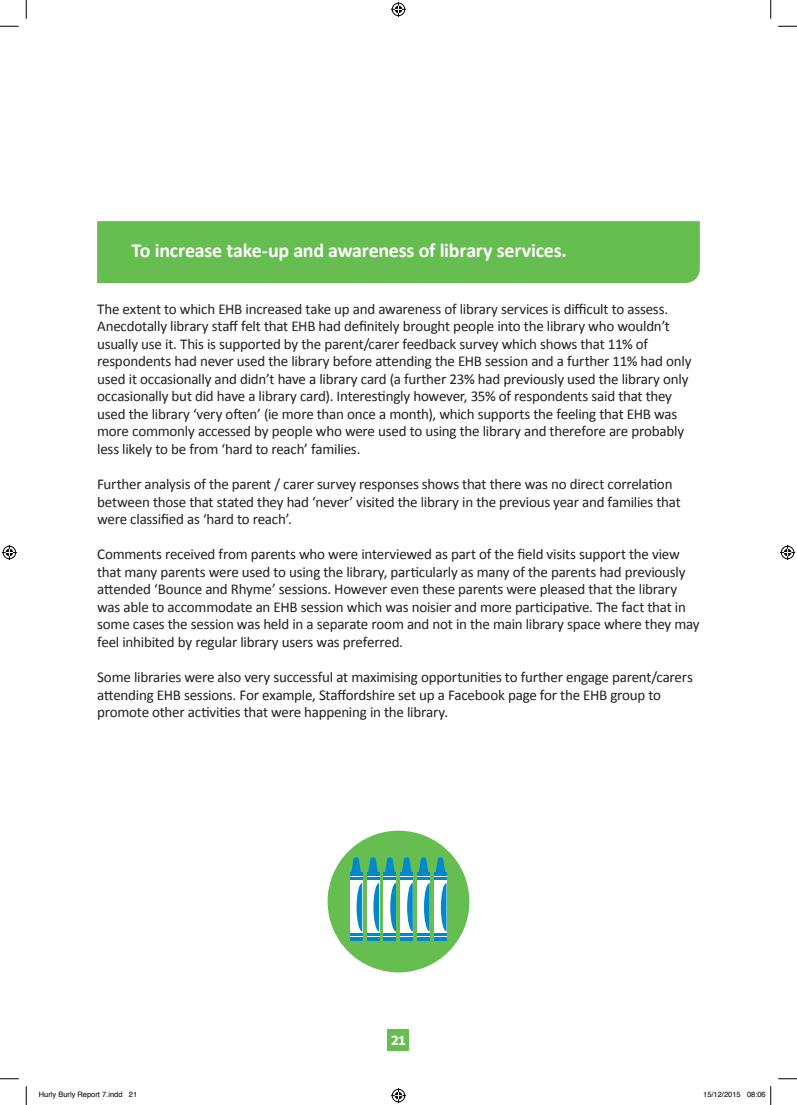
<style>
.page{position:relative;width:797px;height:1105px;background:#fff}
.page>*{position:absolute;margin:0;border:0;box-sizing:border-box;transform-origin:0 0}
.Body_Copy{font:700 20px "Calibri";letter-spacing:-.015em;color:#fff}
.Body_Copy-2{font:15px/17.5px "Calibri";letter-spacing:-.015em;color:#231f20}
.t1{font:700 12.5px "Tahoma";color:#fff}
.t2{font:7.5px "Helvetica";color:#000}
</style>
<div class="page">
<div style="left:388px;top:1029px;width:21px;height:21px;background:#66bd50"></div>
<div style="left:97px;top:221px;width:602px;height:62px;background:#66bd50"></div>
<div style="left:327px;top:831px;width:142px;height:141px;background:#66bd50;border-radius:50%"></div>
<svg style="left:350px;top:857px;width:96px;height:83px"></svg>
<svg style="left:0;top:25px;width:19px;height:2px"></svg>
<svg style="left:778px;top:25px;width:19px;height:2px"></svg>
<svg style="left:0;top:1078px;width:19px;height:1px"></svg>
<svg style="left:778px;top:1078px;width:19px;height:1px"></svg>
<svg style="left:25px;top:0;width:2px;height:19px"></svg>
<svg style="left:25px;top:1086px;width:2px;height:19px"></svg>
<svg style="left:770px;top:0;width:1px;height:19px"></svg>
<svg style="left:391px;top:2px;width:15px;height:15px"></svg>
<svg style="left:391px;top:1088px;width:15px;height:15px"></svg>
<svg style="left:2px;top:545px;width:15px;height:15px"></svg>
<svg style="left:780px;top:545px;width:15px;height:15px"></svg>
<svg style="left:770px;top:1086px;width:1px;height:19px"></svg>
<p class="Body_Copy" style="left:131px;top:237px;width:437px">To increase take-up and awareness of library services.</p>
<p class="Body_Copy-2" style="left:97px;top:300px;width:596px">The extent to which EHB increased take up and awareness of library services is difficult to assess.<br>Anecdotally library staff felt that EHB had definitely brought people into the library who wouldn’t usually use it. This is supported by the parent/carer feedback survey which shows that 11% of respondents had never used the library before attending the EHB session and a further 11% had only used it occasionally and didn’t have a library card (a further 23% had previously used the library only occasionally but did have a library card). Interestingly however, 35% of respondents said that they used the library ‘very often’ (ie more than once a month), which supports the feeling that EHB was more commonly accessed by people who were used to using the library and therefore are probably less likely to be from ‘hard to reach’ families.</p>
<p class="Body_Copy-2" style="left:97px;top:475px;width:585px">Further analysis of the parent / carer survey responses shows that there was no direct correlation between those that stated they had ‘never’ visited the library in the previous year and families that were classified as ‘hard to reach’.</p>
<p class="Body_Copy-2" style="left:97px;top:546px;width:604px">Comments received from parents who were interviewed as part of the field visits support the view that many parents were used to using the library, particularly as many of the parents had previously attended ‘Bounce and Rhyme’ sessions. However even these parents were pleased that the library was able to accommodate an EHB session which was noisier and more participative. The fact that in some cases the session was held in a separate room and not in the main library space where they may feel inhibited by regular library users was preferred.</p>
<p class="Body_Copy-2" style="left:97px;top:668px;width:597px">Some libraries were also very successful at maximising opportunities to further engage parent/carers attending EHB sessions. For example, Staffordshire set up a Facebook page for the EHB group to promote other activities that were happening in the library.</p>
<p class="t1" style="left:391px;top:1031px;width:17px">21</p>
<p class="t2" style="left:39px;top:1089px;width:100px">Hurly Burly Report 7.indd 21</p>
<p class="t2" style="left:703px;top:1089px;width:64px">15/12/2015 08:06</p>
</div>
